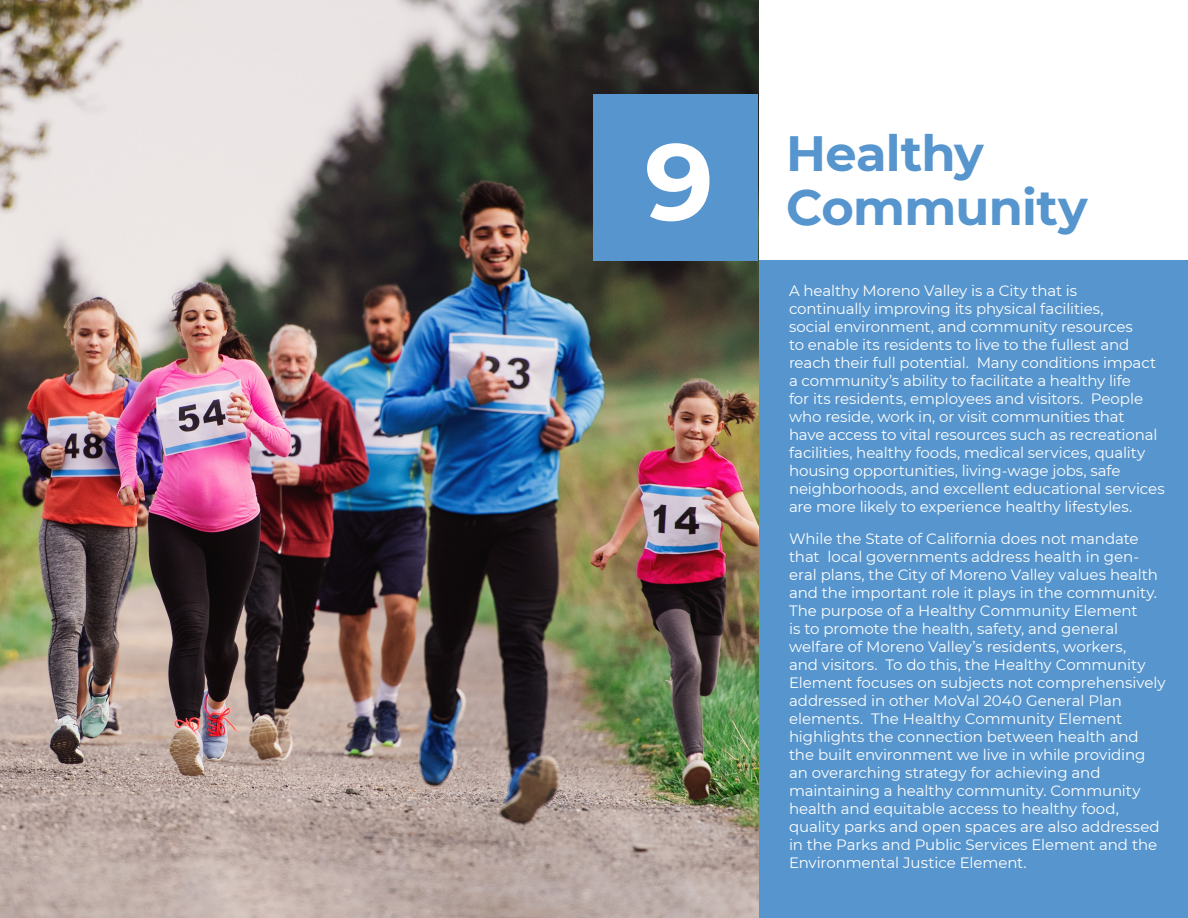
<style>
.page{position:relative;width:1188px;height:918px;background:#fff}
.page>*{position:absolute;margin:0;border:0;box-sizing:border-box;transform-origin:0 0}
.t1{font:700 108px "Montserrat";color:#fff}
.Heading_1{font:700 49.5px/54px "Montserrat";letter-spacing:-.015em;color:#5695cd}
.chapter_front_page{font:15px/18px "Montserrat";letter-spacing:-.005em;color:#fff}
</style>
<div class="page">
<div style="left:758px;top:261px;width:430px;height:657px;background:#5695cd"></div>
<img style="left:0;top:0;width:758px;height:918px">
<div style="left:593px;top:94px;width:165px;height:167px;background:#5695cd"></div>
<p class="t1" style="left:645px;top:104px;width:70px">9</p>
<p class="Heading_1" style="left:786px;top:124px;width:303px">Healthy<br>Community</p>
<p class="chapter_front_page" style="left:789px;top:282px;width:377px">A healthy Moreno Valley is a City that is<br>continually improving its physical facilities,<br>social environment, and community resources<br>to enable its residents to live to the fullest and reach their full potential. Many conditions impact a community’s ability to facilitate a healthy life<br>for its residents, employees and visitors. People who reside, work in, or visit communities that<br>have access to vital resources such as recreational facilities, healthy foods, medical services, quality housing opportunities, living-wage jobs, safe neighborhoods, and excellent educational services are more likely to experience healthy lifestyles.</p>
<p class="chapter_front_page" style="left:789px;top:529px;width:378px">While the State of California does not mandate that local governments address health in gen&shy;eral plans, the City of Moreno Valley values health and the important role it plays in the community.<br>The purpose of a Healthy Community Element<br>is to promote the health, safety, and general welfare of Moreno Valley’s residents, workers,<br>and visitors. To do this, the Healthy Community Element focuses on subjects not comprehensively addressed in other MoVal 2040 General Plan elements. The Healthy Community Element highlights the connection between health and the built environment we live in while providing an overarching strategy for achieving and maintaining a healthy community. Community health and equitable access to healthy food, quality parks and open spaces are also addressed in the Parks and Public Services Element and the Environmental Justice Element.</p>
</div>
